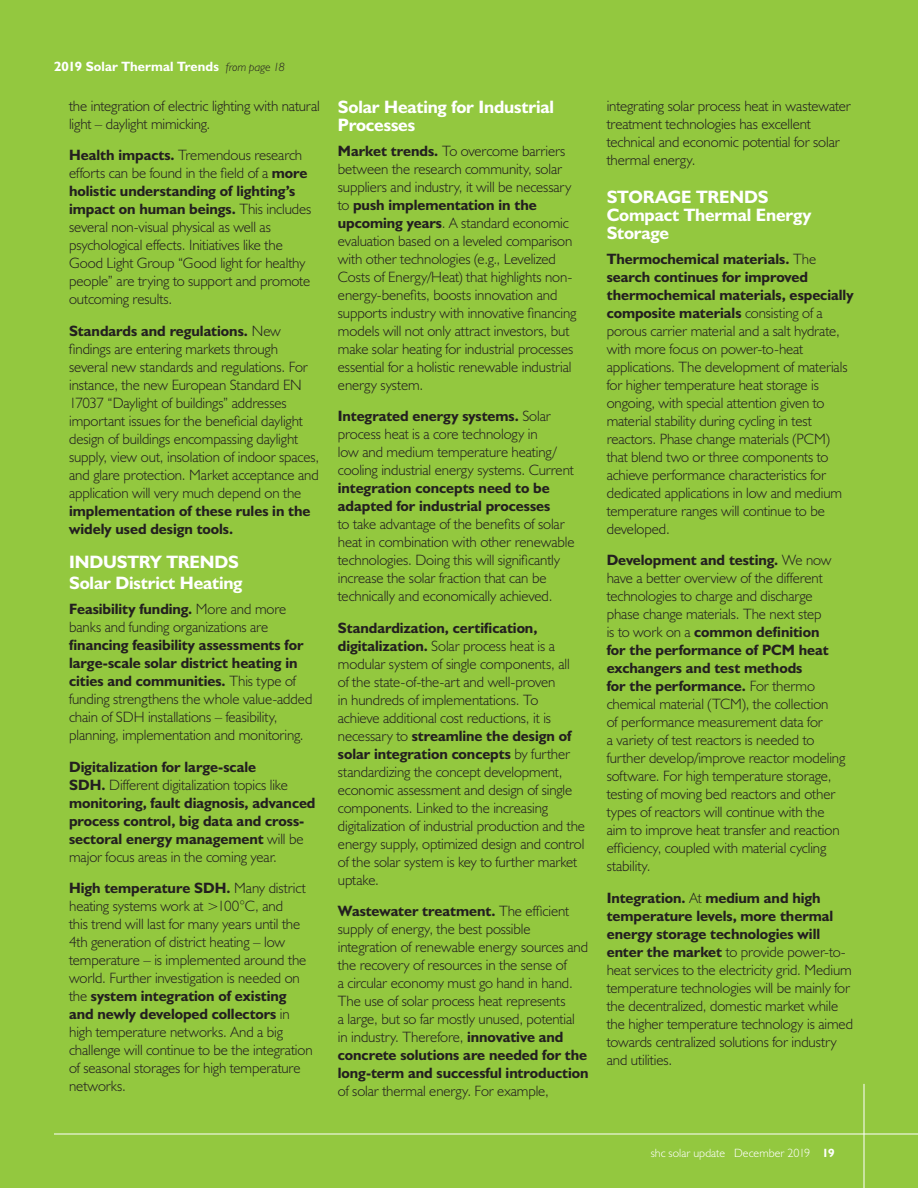
<style>
.page{position:relative;width:918px;height:1188px;background:#93c83f}
.page>*{position:absolute;margin:0;border:0;box-sizing:border-box;transform-origin:0 0}
.t1{font:700 18px/18px "Humanist 521 BT";letter-spacing:-.01em;color:#fff}
.t2{font:300 15px/18px "Humanist 521 BT";letter-spacing:-.005em;color:#231f20}
.t3{font:700 15px/18px "Humanist 521 BT";letter-spacing:-.005em;color:#231f20}
.t4{font:700 13.5px "Humanist 521 BT";letter-spacing:.005em;color:#fff}
.t5{font:300 12px "Humanist 521 BT";letter-spacing:.005em;color:#fff}
.s1{font-weight:300;font-style:italic;font-size:12px;color:#231f20}
.s2{font-weight:700}
.s3{font-weight:300}
</style>
<div class="page">
<hr style="left:54px;top:1134px;width:864px;height:1px;background:#fff">
<hr style="left:864px;top:1084px;width:1px;height:104px;background:#fff">
<p class="t4" style="left:54px;top:58px;width:232px">2019 Solar Thermal Trends <span class="s1">from page 18</span></p>
<p class="t2" style="left:69px;top:96px;width:252px">the integration of electric lighting with natural light – daylight mimicking.</p>
<p class="t2" style="left:69px;top:146px;width:244px"><span class="s2">Health impacts.</span> Tremendous research efforts can be found in the field of a <span class="s2">more holistic understanding of lighting’s impact on human beings.</span> This includes several non-visual physical as well as psychological effects. Initiatives like the Good Light Group “Good light for healthy people” are trying to support and promote outcoming results.</p>
<p class="t2" style="left:69px;top:321px;width:252px"><span class="s2">Standards and regulations.</span> New findings are entering markets through several new standards and regulations. For instance, the new European Standard EN 17037 “Daylight of buildings” addresses important issues for the beneficial daylight design of buildings encompassing daylight supply, view out, insolation of indoor spaces, and glare protection. Market acceptance and application will very much depend on the</p>
<p class="t3" style="left:69px;top:501px;width:243px">implementation of these rules in the widely used design tools.</p>
<p class="t1" style="left:69px;top:551px;width:175px;line-height:21px">INDUSTRY TRENDS<br>Solar District Heating</p>
<p class="t2" style="left:69px;top:600px;width:219px"><span class="s2">Feasibility funding.</span> More and more banks and funding organizations are</p>
<p class="t2" style="left:69px;top:636px;width:245px"><span class="s2">financing feasibility assessments for large-scale solar district heating in cities and communities.</span> This type of funding strengthens the whole value-added chain of SDH installations – feasibility, planning, implementation and monitoring.</p>
<p class="t3" style="left:69px;top:757px;width:248px">Digitalization for large-scale<br>SDH. <span class="s3">Different digitalization topics like </span>monitoring, fault diagnosis, advanced process control, big data and cross&shy;sectoral energy management <span class="s3">will be major focus areas in the coming year.</span></p>
<p class="t2" style="left:69px;top:879px;width:245px"><span class="s2">High temperature SDH.</span> Many district heating systems work at &gt;100°C, and<br>this trend will last for many years until the 4th generation of district heating – low temperature – is implemented around the world. Further investigation is needed on the <span class="s2">system integration of existing and newly developed collectors</span> in high temperature networks. And a big challenge will continue to be the integration of seasonal storages for high temperature networks.</p>
<p class="t1" style="left:338px;top:98px;width:218px">Solar Heating for Industrial<br>Processes</p>
<p class="t2" style="left:338px;top:141px;width:240px"><span class="s2">Market trends.</span> To overcome barriers between the research community, solar suppliers and industry, it will be necessary to <span class="s2">push implementation in the upcoming years</span>. A standard economic evaluation based on a leveled comparison with other technologies (e.g., Levelized Costs of Energy/Heat) that highlights non&shy;energy-benefits, boosts innovation and supports industry with innovative financing models will not only attract investors, but make solar heating for industrial processes essential for a holistic renewable industrial energy system.</p>
<p class="t2" style="left:338px;top:407px;width:237px"><span class="s2">Integrated energy systems.</span> Solar process heat is a core technology in<br>low and medium temperature heating/ cooling industrial energy systems. Current</p>
<p class="t3" style="left:338px;top:479px;width:214px">integration concepts need to be adapted for industrial processes</p>
<p class="t2" style="left:338px;top:515px;width:238px">to take advantage of the benefits of solar heat in combination with other renewable technologies. Doing this will significantly increase the solar fraction that can be technically and economically achieved.</p>
<p class="t2" style="left:338px;top:618px;width:249px"><span class="s2">Standardization, certification, digitalization.</span> Solar process heat is a modular system of single components, all<br>of the state-of-the-art and well-proven<br>in hundreds of implementations. To<br>achieve additional cost reductions, it is necessary to <span class="s2">streamline the design of solar integration concepts</span> by further standardizing the concept development, economic assessment and design of single components. Linked to the increasing digitalization of industrial production and the energy supply, optimized design and control of the solar system is key to further market uptake.</p>
<p class="t2" style="left:338px;top:902px;width:252px"><span class="s2">Wastewater treatment.</span> The efficient supply of energy, the best possible integration of renewable energy sources and the recovery of resources in the sense of<br>a circular economy must go hand in hand.<br>The use of solar process heat represents<br>a large, but so far mostly unused, potential<br>in industry. Therefore, <span class="s2">innovative and concrete solutions are needed for the long-term and successful introduction</span></p>
<p class="t2" style="left:338px;top:1082px;width:213px">of solar thermal energy. For example,</p>
<p class="t2" style="left:607px;top:96px;width:246px">integrating solar process heat in wastewater treatment technologies has excellent technical and economic potential for solar thermal energy.</p>
<p class="t1" style="left:607px;top:188px;width:206px">STORAGE TRENDS<br>Compact Thermal Energy<br>Storage</p>
<p class="t2" style="left:607px;top:249px;width:248px"><span class="s2">Thermochemical materials.</span> The <span class="s2">search continues for improved thermochemical materials, especially composite materials</span> consisting of a porous carrier material and a salt hydrate, with more focus on power-to-heat applications. The development of materials for higher temperature heat storage is ongoing, with special attention given to material stability during cycling in test reactors. Phase change materials (PCM) that blend two or three components to achieve performance characteristics for dedicated applications in low and medium temperature ranges will continue to be developed.</p>
<p class="t2" style="left:607px;top:551px;width:240px"><span class="s2">Development and testing.</span> We now have a better overview of the different technologies to charge and discharge phase change materials. The next step<br>is to work on a <span class="s2">common definition<br>for the performance of PCM heat exchangers and test methods<br>for the performance.</span> For thermo chemical material (TCM), the collection<br>of performance measurement data for<br>a variety of test reactors is needed to further develop/improve reactor modeling software. For high temperature storage, testing of moving bed reactors and other types of reactors will continue with the aim to improve heat transfer and reaction efficiency, coupled with material cycling stability.</p>
<p class="t2" style="left:607px;top:888px;width:248px"><span class="s2">Integration.</span> At <span class="s2">medium and high temperature levels, more thermal energy storage technologies will enter the market</span> to provide power-to&shy;heat services to the electricity grid. Medium temperature technologies will be mainly for the decentralized, domestic market while the higher temperature technology is aimed towards centralized solutions for industry and utilities.</p>
<p class="t5" style="left:651px;top:1145px;width:185px">shc solar update December 2019 <span class="s2">19</span></p>
</div>
